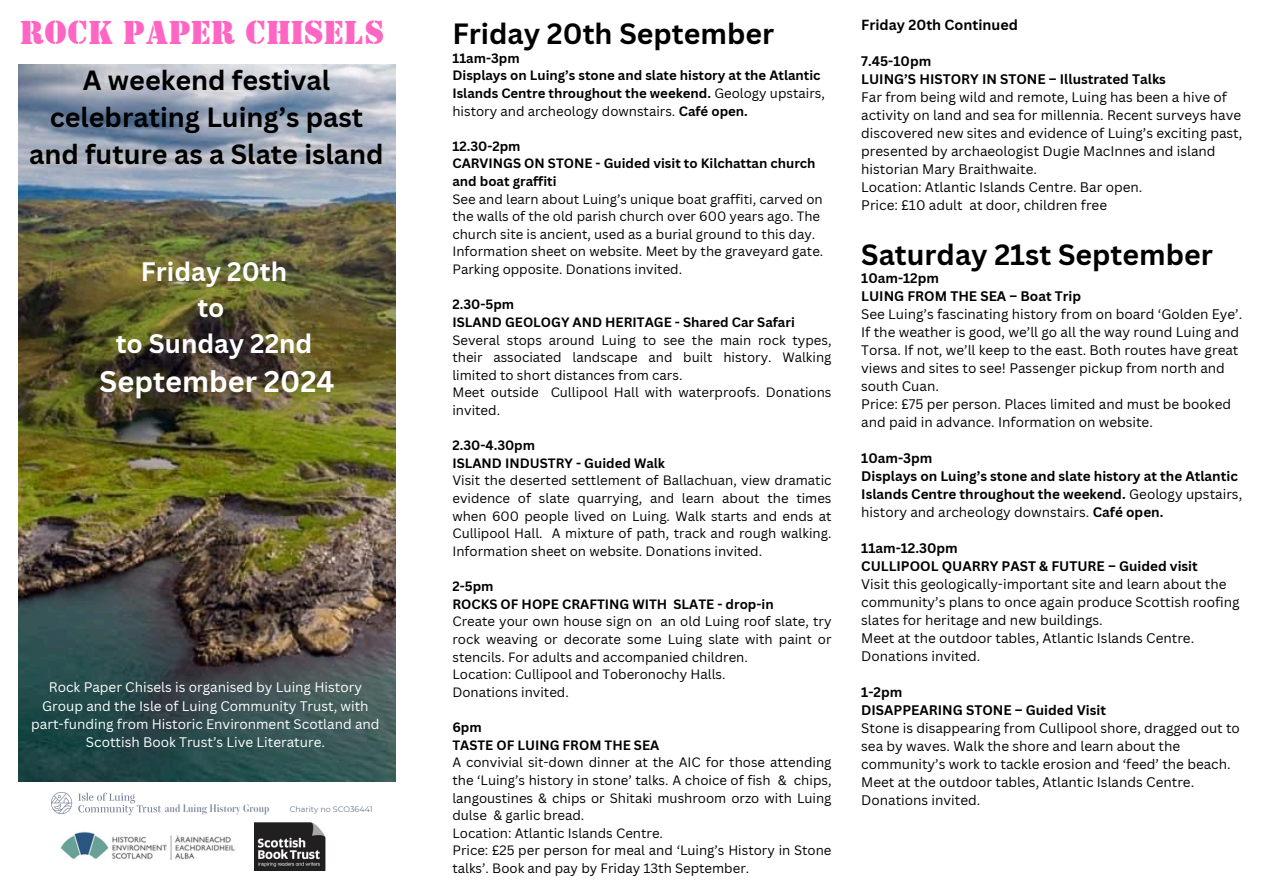
<style>
.page{position:relative;width:1263px;height:894px;background:#fff}
.page>*{position:absolute;margin:0;border:0;box-sizing:border-box;transform-origin:0 0}
.t1{font:32.85px "Stencil BT";color:#ff66c4}
.t2{font:700 28.95px "Canva Sans";color:#fff}
.t3{font:700 28.5px "Canva Sans";color:#000}
.t4{font:700 27px/37.2px "Canva Sans";color:#000;text-align:center}
.t5{font:700 25.95px/36px "Canva Sans";color:#fff;text-align:center}
.t6{font:700 14.25px "Canva Sans";color:#000}
.t7{font:13.5px/18px "Canva Sans";color:#000}
.t8{font:13.5px/18px "Canva Sans";color:#fff;text-align:center}
.t9{font:700 13.5px/18px "Canva Sans";color:#000}
.t10{font:13.2px/17.5px "Canva Sans";color:#000}
.t11{font:700 13.2px/17.5px "Canva Sans";color:#000}
.t12{font:10.5px "Parmigiano Stencil HL";color:#6a778f}
.t13{font:7.95px "Montserrat";color:#6a778f}
.s1{font-weight:700}
.s2{font-weight:400}
</style>
<div class="page">
<img style="left:18px;top:64px;width:377px;height:717px">
<img style="left:60px;top:832px;width:175px;height:28px">
<img style="left:254px;top:822px;width:71px;height:47px">
<img style="left:51px;top:792px;width:110px;height:21px">
<h2 class="t1" style="left:20px;top:13px;width:365px">ROCK PAPER CHISELS</h2>
<h4 class="t4" style="left:29px;top:61px;width:356px">A weekend festival celebrating Luing’s past and future as a Slate island</h4>
<h4 class="t5" style="left:116px;top:253px;width:198px">Friday 20th<br>to<br>to Sunday 22nd</h4>
<h4 class="t2" style="left:100px;top:361px;width:236px">September 2024</h4>
<h2 class="t8" style="left:31px;top:678px;width:350px">Rock Paper Chisels is organised by Luing History Group and the Isle of Luing Community Trust, with part-funding from Historic Environment Scotland and Scottish Book Trust’s Live Literature.</h2>
<h4 class="t12" style="left:165px;top:801px;width:106px">and Luing History Group</h4>
<h4 class="t13" style="left:290px;top:804px;width:85px">Charity no SCO36441</h4>
<p class="t3" style="left:452px;top:13px;width:323px">Friday 20th September</p>
<p class="t6" style="left:861px;top:15px;width:158px">Friday 20th Continued</p>
<p class="t7" style="left:861px;top:52px;width:383px"><span class="s1">7.45-10pm<br>LUING’S HISTORY IN STONE – Illustrated Talks<br></span>Far from being wild and remote, Luing has been a hive of activity on land and sea for millennia. Recent surveys have discovered new sites and evidence of Luing’s exciting past, presented by archaeologist Dugie MacInnes and island historian Mary Braithwaite.<br>Location: Atlantic Islands Centre. Bar open.<br>Price: £10 adult at door, children free</p>
<p class="t11" style="left:452px;top:49px;width:374px">11am-3pm<br>Displays on Luing’s stone and slate history at the Atlantic Islands Centre throughout the weekend. <span class="s2">Geology upstairs, history and archeology downstairs.</span> Café open.</p>
<h4 class="t10" style="left:452px;top:137px;width:372px"><span class="s1">12.30-2pm<br>CARVINGS ON STONE - Guided visit to Kilchattan church and boat graffiti<br></span>See and learn about Luing’s unique boat graffiti, carved on the walls of the old parish church over 600 years ago. The church site is ancient, used as a burial ground to this day.<br>Information sheet on website. Meet by the graveyard gate.<br>Parking opposite. Donations invited.</h4>
<p class="t10" style="left:452px;top:295px;width:381px"><span class="s1">2.30-5pm<br>ISLAND GEOLOGY AND HERITAGE - Shared Car Safari </span>Several stops around Luing to see the main rock types, their associated landscape and built history. Walking limited to short distances from cars.</p>
<h4 class="t10" style="left:452px;top:383px;width:381px">Meet outside Cullipool Hall with waterproofs. Donations invited.</h4>
<p class="t10" style="left:452px;top:436px;width:381px"><span class="s1">2.30-4.30pm<br>ISLAND INDUSTRY - Guided Walk<br></span>Visit the deserted settlement of Ballachuan, view dramatic evidence of slate quarrying, and learn about the times when 600 people lived on Luing. Walk starts and ends at Cullipool Hall. A mixture of path, track and rough walking.<br>Information sheet on website. Donations invited.</p>
<h4 class="t11" style="left:452px;top:577px;width:43px">2-5pm</h4>
<p class="t10" style="left:452px;top:594px;width:381px"><span class="s1">ROCKS OF HOPE CRAFTING WITH SLATE - drop-in<br></span>Create your own house sign on an old Luing roof slate, try rock weaving or decorate some Luing slate with paint or stencils. For adults and accompanied children.</p>
<p class="t10" style="left:452px;top:665px;width:275px">Location: Cullipool and Toberonochy Halls.</p>
<h2 class="t10" style="left:452px;top:682px;width:118px">Donations invited.</h2>
<h4 class="t11" style="left:452px;top:718px;width:31px">6pm</h4>
<h2 class="t11" style="left:452px;top:735px;width:208px">TASTE OF LUING FROM THE SEA</h2>
<p class="t10" style="left:452px;top:753px;width:381px">A convivial sit-down dinner at the AIC for those attending the ‘Luing’s history in stone’ talks. A choice of fish &amp; chips, langoustines &amp; chips or Shitaki mushroom orzo with Luing dulse &amp; garlic bread.<br>Location: Atlantic Islands Centre.</p>
<h5 class="t10" style="left:452px;top:841px;width:381px">Price: £25 per person for meal and ‘Luing’s History in Stone talks’. Book and pay by Friday 13th September.</h5>
<h4 class="t3" style="left:861px;top:234px;width:353px">Saturday 21st September</h4>
<h3 class="t7" style="left:861px;top:268px;width:383px"><span class="s1">10am-12pm<br>LUING FROM THE SEA – Boat Trip<br></span>See Luing’s fascinating history from on board ‘Golden Eye’.<br>If the weather is good, we’ll go all the way round Luing and Torsa. If not, we’ll keep to the east. Both routes have great views and sites to see! Passenger pickup from north and south Cuan.<br>Price: £75 per person. Places limited and must be booked and paid in advance. Information on website.</h3>
<h4 class="t9" style="left:861px;top:448px;width:382px">10am-3pm<br>Displays on Luing’s stone and slate history at the Atlantic Islands Centre throughout the weekend. <span class="s2">Geology upstairs, history and archeology downstairs.</span> Café open.</h4>
<h4 class="t7" style="left:861px;top:538px;width:380px"><span class="s1">11am-12.30pm<br>CULLIPOOL QUARRY PAST &amp; FUTURE – Guided visit<br></span>Visit this geologically-important site and learn about the community’s plans to once again produce Scottish roofing slates for heritage and new buildings.<br>Meet at the outdoor tables, Atlantic Islands Centre.<br>Donations invited.</h4>
<h4 class="t7" style="left:861px;top:682px;width:380px"><span class="s1">1-2pm<br>DISAPPEARING STONE – Guided Visit<br></span>Stone is disappearing from Cullipool shore, dragged out to sea by waves. Walk the shore and learn about the community’s work to tackle erosion and ‘feed’ the beach.<br>Meet at the outdoor tables, Atlantic Islands Centre.<br>Donations invited.</h4>
</div>
